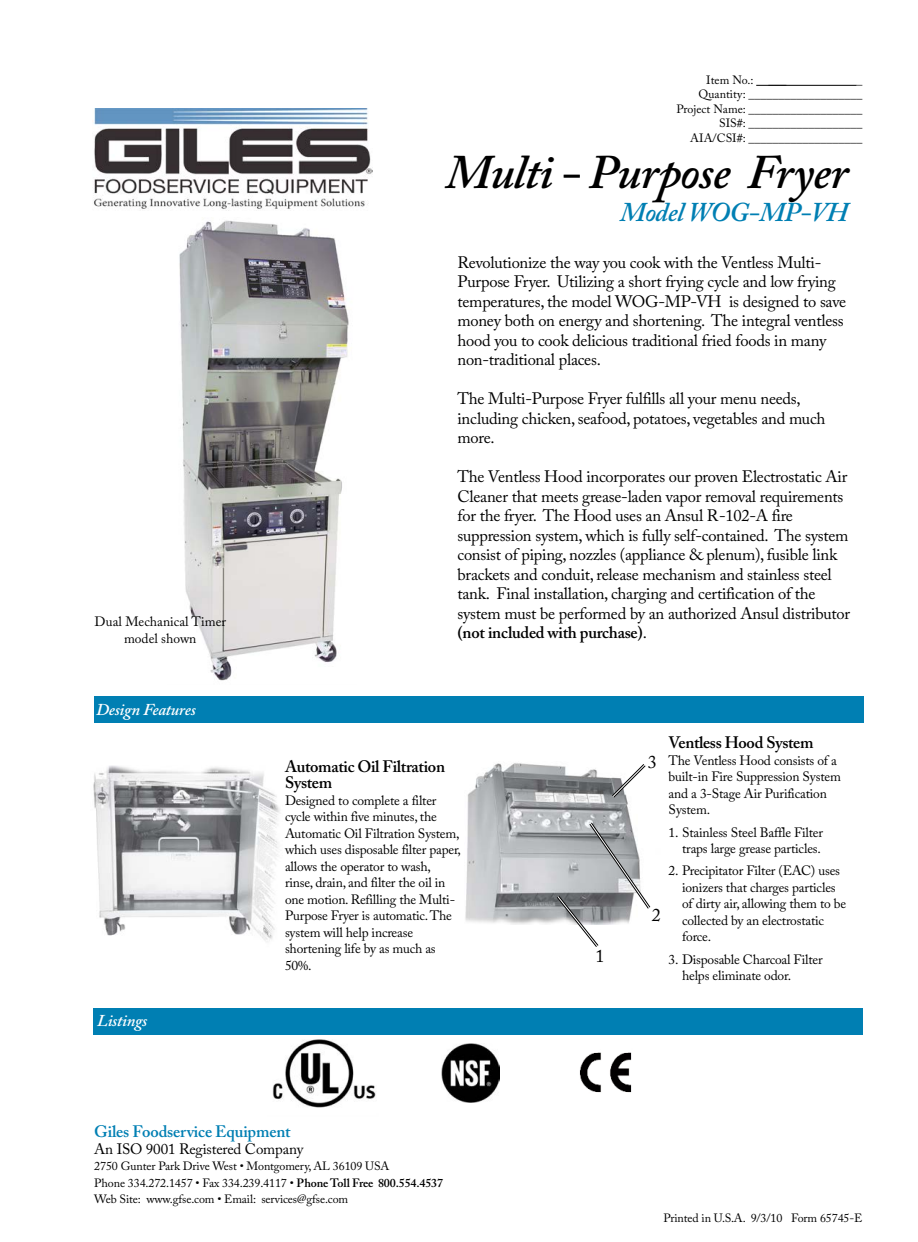
<style>
.page{position:relative;width:918px;height:1242px;background:#fff}
.page>*{position:absolute;margin:0;border:0;box-sizing:border-box;transform-origin:0 0}
.t1{font:italic 600 48px "Adobe Caslon Pro";letter-spacing:-.02em;color:#000}
.t2{font:italic 600 27px "Adobe Caslon Pro";letter-spacing:-.02em;color:#007fb3}
.t3{font:18px "Adobe Caslon Pro";color:#000}
.t4{font:16.5px/19.5px "Adobe Caslon Pro";letter-spacing:-.015em;color:#000}
.t5{font:600 16.5px/16.5px "Adobe Caslon Pro";letter-spacing:-.02em;color:#000}
.t6{font:600 16.5px "Adobe Caslon Pro";letter-spacing:-.01em;color:#007fb3}
.t7{font:italic 600 16.5px "Adobe Caslon Pro";letter-spacing:-.015em;color:#fff}
.t8{font:15px "Adobe Caslon Pro";letter-spacing:-.01em;color:#000}
.t9{font:13.5px/16.5px "Adobe Caslon Pro";letter-spacing:-.015em;color:#000}
.t10{font:12px/14.4px "Adobe Caslon Pro";letter-spacing:-.01em;color:#000}
.s1{font-weight:600}
</style>
<div class="page">
<div style="left:94px;top:696px;width:770px;height:27px;background:#007fb3"></div>
<img style="left:179px;top:220px;width:170px;height:461px">
<img style="left:272px;top:1039px;width:104px;height:69px">
<img style="left:441px;top:1044px;width:59px;height:59px">
<div style="left:93px;top:1008px;width:769px;height:27px;background:#007fb3"></div>
<img style="left:93px;top:109px;width:280px;height:102px">
<hr style="left:756px;top:85px;width:101px;height:1px;background:#000">
<img style="left:465px;top:763px;width:166px;height:161px">
<svg style="left:555px;top:821px;width:96px;height:126px"></svg>
<svg style="left:610px;top:763px;width:36px;height:36px"></svg>
<img style="left:579px;top:1052px;width:53px;height:41px">
<img style="left:93px;top:765px;width:187px;height:177px">
<p class="t9" style="left:94px;top:615px;width:133px;text-align:center">Dual Mechanical Timer model shown</p>
<p class="t7" style="left:96px;top:704px;width:101px">Design Features</p>
<p class="t7" style="left:97px;top:1015px;width:52px">Listings</p>
<p class="t10" style="left:706px;top:74px;width:82px">Item No.: ___</p>
<p class="t10" style="left:677px;top:74px;width:187px;text-align:right">_<br>Quantity: ___________________<br>Project Name: ___________________<br>SIS#: ___________________<br>AIA/CSI#: ___________________</p>
<h1 class="t1" style="left:446px;top:155px;width:404px">Multi - Purpose Fryer</h1>
<h2 class="t2" style="left:620px;top:202px;width:230px">Model WOG-MP-VH</h2>
<p class="t4" style="left:458px;top:255px;width:390px">Revolutionize the way you cook with the Ventless Multi-Purpose Fryer. Utilizing a short frying cycle and low frying temperatures, the model WOG-MP-VH is designed to save money both on energy and shortening. The integral ventless hood you to cook delicious traditional fried foods in many non-traditional places.</p>
<p class="t4" style="left:458px;top:391px;width:370px">The Multi-Purpose Fryer fulfills all your menu needs, including chicken, seafood, potatoes, vegetables and much more.</p>
<p class="t4" style="left:458px;top:469px;width:394px">The Ventless Hood incorporates our proven Electrostatic Air Cleaner that meets grease-laden vapor removal requirements for the fryer. The Hood uses an Ansul R-102-A fire suppression system, which is fully self-contained. The system consist of piping, nozzles (appliance &amp; plenum), fusible link brackets and conduit, release mechanism and stainless steel tank. Final installation, charging and certification of the system must be performed by an authorized Ansul distributor <span class="s1">(not included with purchase)</span>.</p>
<p class="t5" style="left:285px;top:760px;width:162px">Automatic Oil Filtration<br>System</p>
<p class="t9" style="left:285px;top:794px;width:178px">Designed to complete a filter cycle within five minutes, the<br>Automatic Oil Filtration System, which uses disposable filter paper, allows the operator to wash, rinse, drain, and filter the oil in one motion. Refilling the Multi-<br>Purpose Fryer is automatic. The system will help increase shortening life by as much as<br>50%.</p>
<p class="t3" style="left:596px;top:949px;width:10px">1</p>
<p class="t3" style="left:648px;top:756px;width:10px">3</p>
<p class="t3" style="left:652px;top:909px;width:10px">2</p>
<p class="t5" style="left:669px;top:736px;width:146px">Ventless Hood System</p>
<p class="t9" style="left:669px;top:754px;width:174px">The Ventless Hood consists of a built-in Fire Suppression System and a 3-Stage Air Purification<br>System.</p>
<p class="t9" style="left:669px;top:825px;width:156px;text-align:right">1. Stainless Steel Baffle Filter traps large grease particles.</p>
<p class="t9" style="left:682px;top:864px;width:166px;text-indent:-14px">2. Precipitator Filter (EAC) uses ionizers that charges particles of dirty air, allowing them to be collected by an electrostatic force.</p>
<p class="t9" style="left:682px;top:953px;width:142px;text-indent:-14px">3. Disposable Charcoal Filter helps eliminate odor.</p>
<p class="t6" style="left:94px;top:1125px;width:198px">Giles Foodservice Equipment</p>
<p class="t8" style="left:94px;top:1143px;width:211px">An ISO 9001 Registered Company</p>
<p class="t10" style="left:94px;top:1159px;width:350px;line-height:16.5px">2750 Gunter Park Drive West • Montgomery, AL 36109 USA<br>Phone 334.272.1457 • Fax 334.239.4117 • <span class="s1">Phone Toll Free 800.554.4537<br></span>Web Site: www.gfse.com • Email: services@gfse.com</p>
<p class="t10" style="left:664px;top:1212px;width:200px">Printed in U.S.A. 9/3/10 Form 65745-E</p>
</div>
